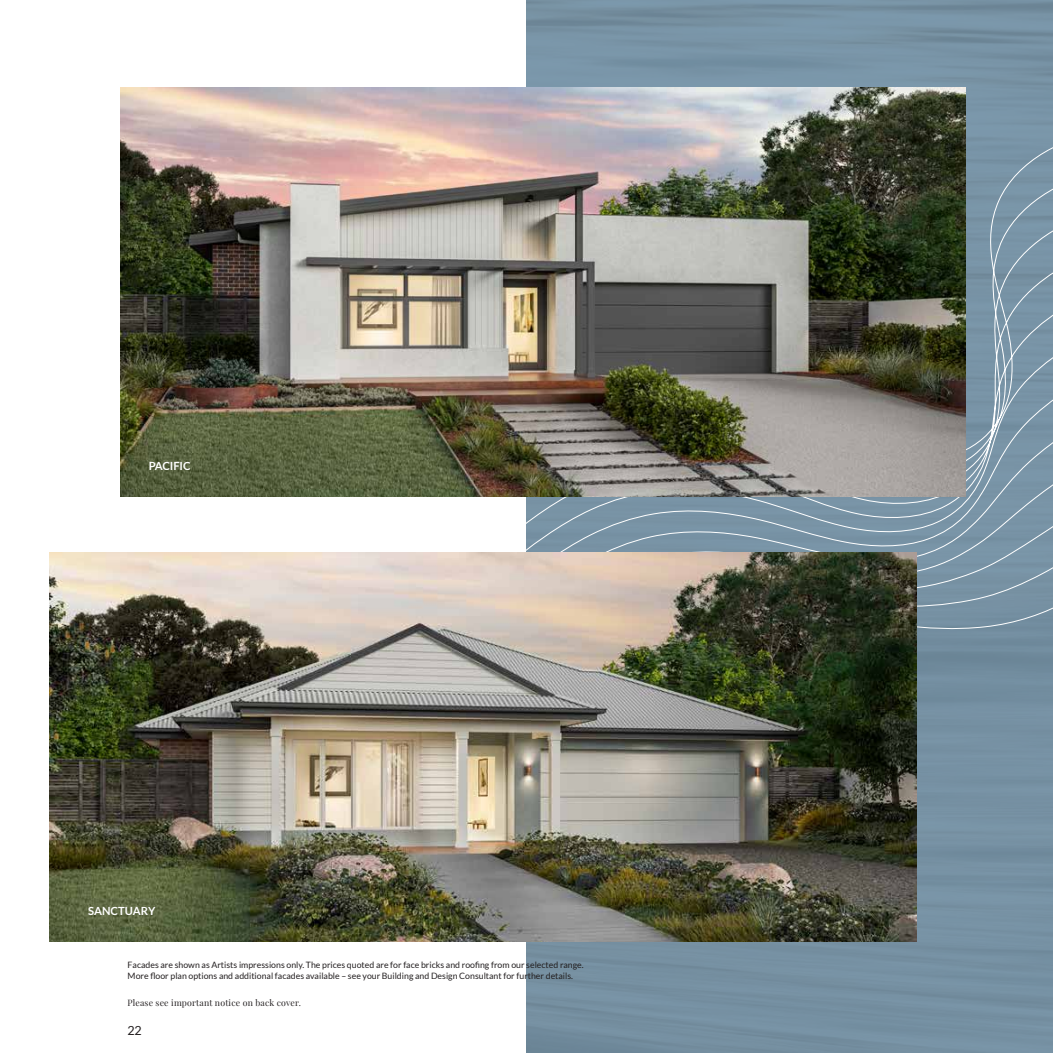
<style>
.page{position:relative;width:1053px;height:1053px;background:#fff}
.page>*{position:absolute;margin:0;border:0;box-sizing:border-box;transform-origin:0 0}
.t1{font:12.5px "Lato";color:#231f20}
.t2{font:700 11.25px "Lato";letter-spacing:-.005em;color:#fff}
.t3{font:8.75px/11.2px "Lato";color:#231f20}
.t4{font:8.75px "Playfair Display";letter-spacing:.02em;color:#231f20}
</style>
<div class="page">
<div style="left:526px;top:0;width:526px;height:1052px;background:#7691a3"></div>
<svg style="left:278px;top:104px;width:774px;height:667px;background:#8ca2b1"></svg>
<img style="left:120px;top:87px;width:845px;height:409px">
<img style="left:50px;top:553px;width:866px;height:388px">
<p class="t2" style="left:149px;top:459px;width:43px">PACIFIC</p>
<p class="t2" style="left:88px;top:903px;width:69px">SANCTUARY</p>
<p class="t3" style="left:128px;top:958px;width:457px">Facades are shown as Artists impressions only. The prices quoted are for face bricks and roofing from our selected range.<br>More floor plan options and additional facades available – see your Building and Design Consultant for further details.</p>
<p class="t4" style="left:128px;top:996px;width:175px">Please see important notice on back cover.</p>
<h1 class="t1" style="left:128px;top:1023px;width:16px">22</h1>
</div>
